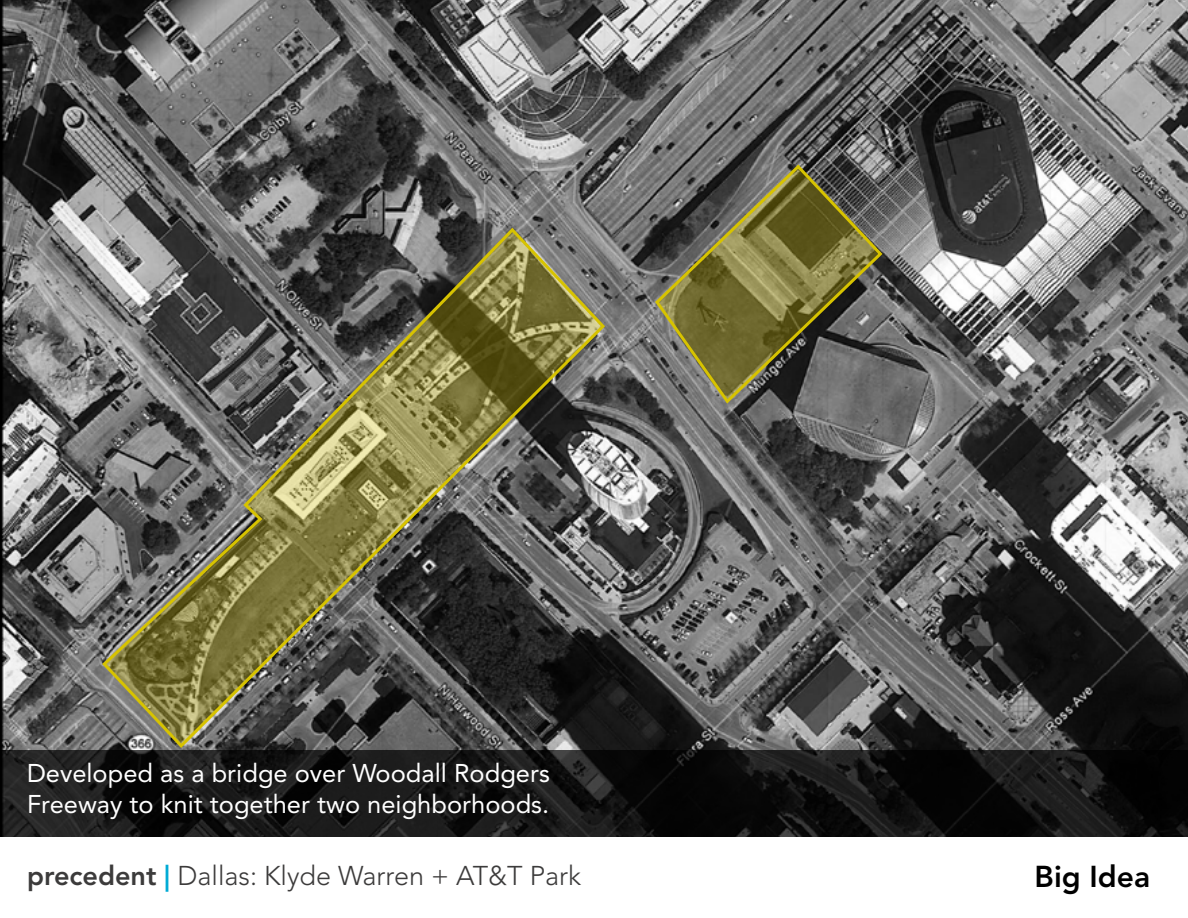
<style>
.page{position:relative;width:1188px;height:918px;background:#fff}
.page>*{position:absolute;margin:0;border:0;box-sizing:border-box;transform-origin:0 0}
.t1{font:800 30px "Avenir LT Std";color:#000}
.t2{font:300 27px "Avenir LT Std";color:#3c3b3b}
.t3{font:25.5px/30.6px "Avenir LT Std";color:#fff}
.s1{font-weight:800}
.s2{font-weight:800;color:#00abd5}
</style>
<div class="page">
<img style="left:0;top:0;width:1188px;height:750px">
<svg style="left:0;top:750px;width:1188px;height:87px;background:#131313"></svg>
<svg style="left:100px;top:226px;width:507px;height:524px;background:#696754"></svg>
<svg style="left:653px;top:162px;width:232px;height:244px;background:#6c6849"></svg>
<p class="t3" style="left:27px;top:758px;width:524px">Developed as a bridge over Woodall Rodgers<br>Freeway to knit together two neighborhoods.</p>
<p class="t2" style="left:27px;top:860px;width:556px"><span class="s1">precedent</span> <span class="s2">|</span> Dallas: Klyde Warren + AT&amp;T Park</p>
<p class="t1" style="left:1035px;top:859px;width:117px">Big Idea</p>
</div>
